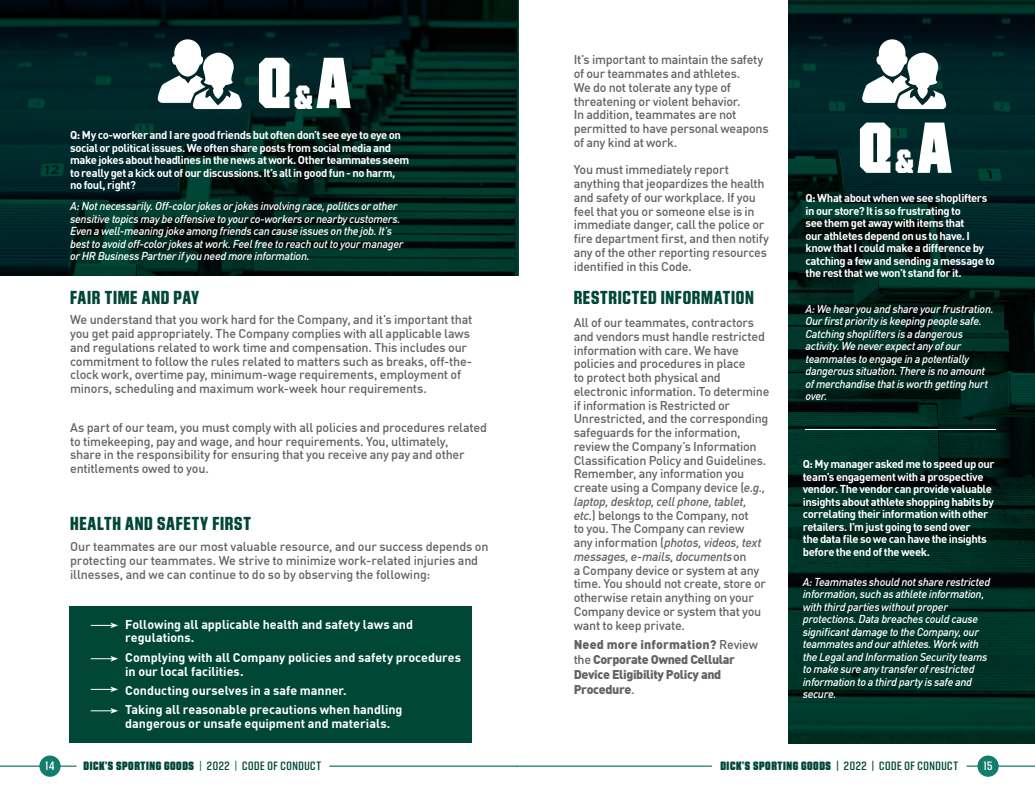
<style>
.page{position:relative;width:1035px;height:810px;background:#fff}
.page>*{position:absolute;margin:0;border:0;box-sizing:border-box;transform-origin:0 0}
.t1{font:900 67px "DSG Sans";color:#fff}
.t2{font:900 31.25px "DSG Sans";color:#fff}
.t3{font:900 17.5px "DSG Sans";letter-spacing:.04em;color:#004738}
.t4{font:500 12.5px/13.8px "DIN";letter-spacing:-.02em;color:#636366}
.t5{font:700 12.5px/13.8px "DIN";color:#fff}
.t6{font:900 12.5px/15px "DIN";letter-spacing:-.03em;color:#636466}
.t7{font:italic 500 11.25px/12.5px "DIN";letter-spacing:-.03em;color:#fff}
.t8{font:700 11.25px/12.5px "DIN";letter-spacing:-.035em;color:#fff}
.t9{font:900 11.25px "DSG Sans";letter-spacing:.05em;color:#004738}
.t10{font:700 11.25px "DSG Sans";color:#fff}
.s1{font-style:italic}
.s2{color:#636366}
.s3{font-weight:500;color:#636366}
.s4{font-weight:500}
.s5{font-weight:700;color:#137c6b}
.s6{font-weight:700}
</style>
<div class="page">
<svg style="left:0;top:0;width:519px;height:275px;background:#00221e"></svg>
<svg style="left:788px;top:0;width:247px;height:743px;background:#002621"></svg>
<div style="left:69px;top:607px;width:403px;height:136px;background:#004738"></div>
<hr style="left:967px;top:766px;width:68px;height:1px;background:#137c6b">
<hr style="left:517px;top:766px;width:195px;height:1px;background:#137c6b">
<div style="left:977px;top:756px;width:22px;height:21px;background:#137c6b;border-radius:50%"></div>
<hr style="left:329px;top:766px;width:188px;height:1px;background:#137c6b">
<hr style="left:0;top:766px;width:77px;height:1px;background:#137c6b">
<div style="left:39px;top:756px;width:22px;height:21px;background:#137c6b;border-radius:50%"></div>
<svg style="left:862px;top:39px;width:85px;height:70px"></svg>
<svg style="left:157px;top:39px;width:85px;height:70px"></svg>
<svg style="left:91px;top:623px;width:27px;height:5px"></svg>
<svg style="left:91px;top:656px;width:27px;height:6px"></svg>
<svg style="left:91px;top:686px;width:27px;height:6px"></svg>
<svg style="left:91px;top:708px;width:27px;height:6px"></svg>
<hr style="left:806px;top:430px;width:190px;height:1px;background:#fff">
<p class="t1" style="left:258px;top:46px;width:95px">Q A</p>
<p class="t2" style="left:294px;top:80px;width:20px">&amp;</p>
<p class="t8" style="left:70px;top:128px;width:341px">Q: My co-worker and I are good friends but often don’t see eye to eye on social or political issues. We often share posts from social media and make jokes about headlines in the news at work. Other teammates seem to really get a kick out of our discussions. It’s all in good fun - no harm, no foul, right?</p>
<p class="t7" style="left:70px;top:200px;width:335px">A: Not necessarily. Off-color jokes or jokes involving race, politics or other sensitive topics may be offensive to your co-workers or nearby customers.<br>Even a well-meaning joke among friends can cause issues on the job. It’s best to avoid off-color jokes at work. Feel free to reach out to your manager or HR Business Partner if you need more information.</p>
<h1 class="t3" style="left:70px;top:288px;width:131px">FAIR TIME AND PAY</h1>
<p class="t4" style="left:70px;top:313px;width:404px">We understand that you work hard for the Company, and it’s important that you get paid appropriately. The Company complies with all applicable laws and regulations related to work time and compensation. This includes our commitment to follow the rules related to matters such as breaks, off-the&shy;clock work, overtime pay, minimum-wage requirements, employment of minors, scheduling and maximum work-week hour requirements.</p>
<p class="t4" style="left:70px;top:420px;width:418px">As part of our team, you must comply with all policies and procedures related to timekeeping, pay and wage, and hour requirements. You, ultimately,<br>share in the responsibility for ensuring that you receive any pay and other entitlements owed to you.</p>
<h1 class="t3" style="left:70px;top:514px;width:182px">HEALTH AND SAFETY FIRST</h1>
<p class="t4" style="left:70px;top:540px;width:420px">Our teammates are our most valuable resource, and our success depends on protecting our teammates. We strive to minimize work-related injuries and illnesses, and we can continue to do so by observing the following:</p>
<p class="t5" style="left:125px;top:617px;width:289px">Following all applicable health and safety laws and regulations.</p>
<p class="t5" style="left:125px;top:650px;width:337px">Complying with all Company policies and safety procedures in our local facilities.</p>
<p class="t5" style="left:125px;top:683px;width:223px">Conducting ourselves in a safe manner.</p>
<p class="t5" style="left:125px;top:702px;width:279px">Taking all reasonable precautions when handling dangerous or unsafe equipment and materials.</p>
<p class="t4" style="left:574px;top:53px;width:196px">It’s important to maintain the safety of our teammates and athletes.<br>We do not tolerate any type of threatening or violent behavior.<br>In addition, teammates are not permitted to have personal weapons of any kind at work.</p>
<p class="t4" style="left:574px;top:163px;width:197px">You must immediately report anything that jeopardizes the health and safety of our workplace. If you feel that you or someone else is in immediate danger, call the police or fire department first, and then notify any of the other reporting resources identified in this Code.</p>
<p class="t3" style="left:574px;top:288px;width:182px">RESTRICTED INFORMATION</p>
<p class="t4" style="left:574px;top:315px;width:197px">All of our teammates, contractors and vendors must handle restricted information with care. We have policies and procedures in place<br>to protect both physical and electronic information. To determine if information is Restricted or Unrestricted, and the corresponding safeguards for the information, review the Company’s Information Classification Policy and Guidelines.<br>Remember, any information you create using a Company device (<span class="s1">e.g., laptop, desktop, cell phone, tablet, etc</span>.) belongs to the Company, not<br>to you. The Company can review<br>any information (<span class="s1">photos, videos, text messages, e-mails, documents</span>on<br>a Company device or system at any time. You should not create, store or otherwise retain anything on your Company device or system that you want to keep private.</p>
<p class="t6" style="left:574px;top:636px;width:186px"><span class="s2">Need more information?</span> <span class="s3">Review the</span> Corporate Owned Cellular<br>Device Eligibility Policy and<br>Procedure<span class="s4">.</span></p>
<p class="t1" style="left:859px;top:111px;width:95px">Q A</p>
<p class="t2" style="left:895px;top:145px;width:20px">&amp;</p>
<p class="t8" style="left:806px;top:191px;width:191px">Q: What about when we see shoplifters in our store? It is so frustrating to<br>see them get away with items that<br>our athletes depend on us to have. I know that I could make a difference by catching a few and sending a message to the rest that we won’t stand for it.</p>
<p class="t7" style="left:806px;top:302px;width:190px">A: We hear you and share your frustration.<br>Our first priority is keeping people safe.<br>Catching shoplifters is a dangerous activity. We never expect any of our teammates to engage in a potentially dangerous situation. There is no amount of merchandise that is worth getting hurt over.</p>
<p class="t8" style="left:803px;top:457px;width:193px">Q: My manager asked me to speed up our team’s engagement with a prospective vendor. The vendor can provide valuable insights about athlete shopping habits by correlating their information with other retailers. I’m just going to send over<br>the data file so we can have the insights before the end of the week.</p>
<p class="t7" style="left:803px;top:575px;width:189px">A: Teammates should not share restricted information, such as athlete information, with third parties without proper protections. Data breaches could cause significant damage to the Company, our teammates and our athletes. Work with the Legal and Information Security teams to make sure any transfer of restricted information to a third party is safe and secure.</p>
<p class="t10" style="left:46px;top:760px;width:10px">14</p>
<p class="t9" style="left:84px;top:760px;width:239px">DICK’S SPORTING GOODS <span class="s5">|</span> <span class="s6">2022</span> <span class="s5">|</span> <span class="s6">CODE OF CONDUCT</span></p>
<p class="t9" style="left:721px;top:760px;width:239px">DICK’S SPORTING GOODS <span class="s6">| 2022 | CODE OF CONDUCT</span></p>
<p class="t10" style="left:984px;top:760px;width:10px">15</p>
</div>
